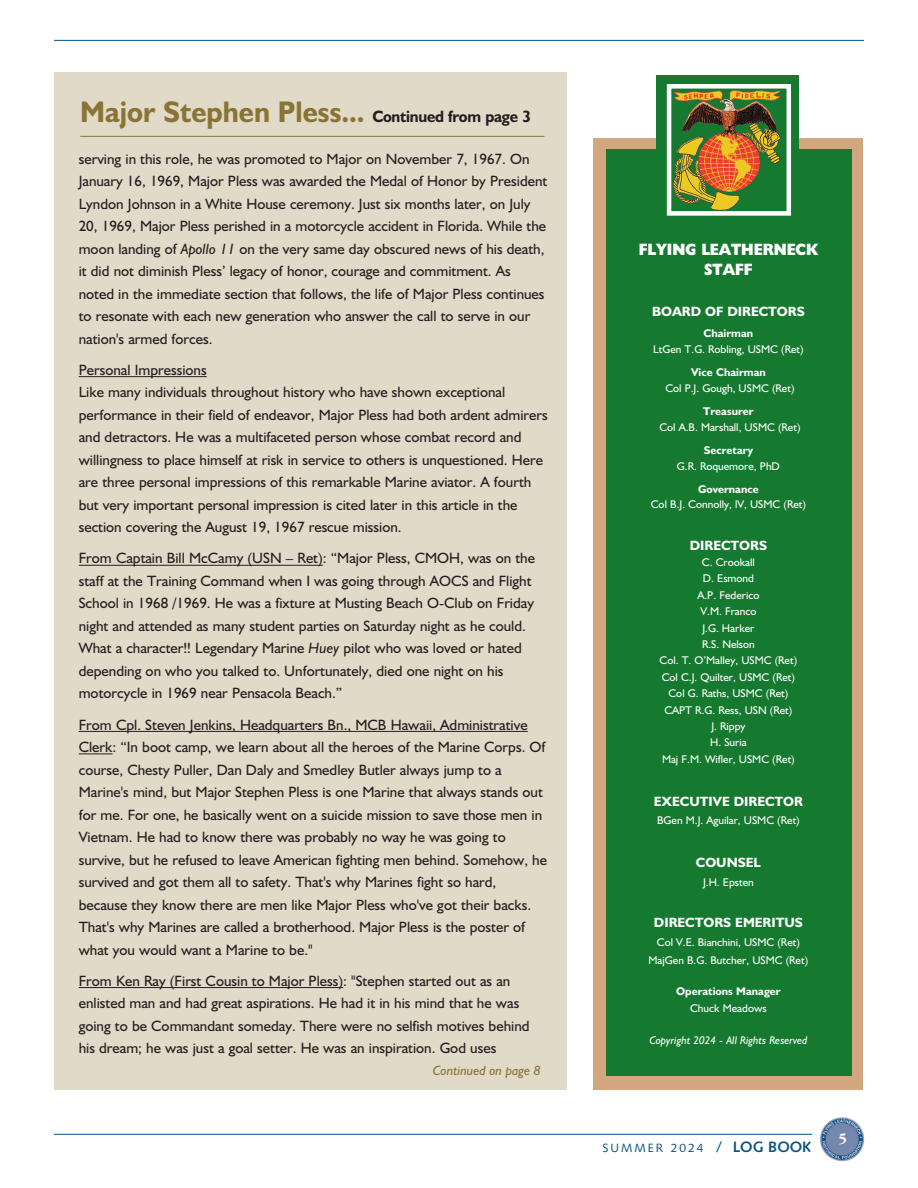
<style>
.page{position:relative;width:918px;height:1188px;background:#fff}
.page>*{position:absolute;margin:0;border:0;box-sizing:border-box;transform-origin:0 0}
.t1{font:700 30px "Humanist 521 BT";color:#897436;scale:.95 1}
.t2{font:800 16.5px/19.8px "Humanist 521 BT";color:#fff;text-align:center;scale:.9 1}
.t3{font:15px/22.5px "Humanist 521 BT";color:#231f20}
.t4{font:700 15px "Garamond";color:#fff}
.t5{font:700 13.5px "Humanist 521 BT";color:#fff}
.t6{font:italic 13.5px "Humanist 521 BT";color:#897436}
.t7{font:12px "Syntax";letter-spacing:.165em;color:#0a5283}
.t8{font:11.25px/16.4px "Humanist 521 BT";color:#fff;text-align:center}
.t9{font:700 11.25px "Humanist 521 BT";color:#fff}
.t10{font:italic 11.25px "Humanist 521 BT";color:#fff}
.s1{font-size:16.5px;color:#231f20}
.s2{font-style:italic}
.s3{font-size:15px}
.s4{font-weight:700;font-size:15px}
</style>
<div class="page">
<div style="left:54px;top:72px;width:513px;height:1018px;background:#e2dac8"></div>
<hr style="left:54px;top:1134px;width:758px;height:1px;background:#0a5283">
<img style="left:820px;top:1117px;width:45px;height:44px">
<hr style="left:54px;top:40px;width:810px;height:1px;background:#0a5283">
<hr style="left:79px;top:376px;width:128px;height:1px;background:#231f20">
<hr style="left:79px;top:565px;width:244px;height:1px;background:#231f20">
<hr style="left:79px;top:731px;width:449px;height:1px;background:#231f20">
<hr style="left:79px;top:753px;width:34px;height:1px;background:#231f20">
<hr style="left:79px;top:987px;width:264px;height:1px;background:#231f20">
<hr style="left:80px;top:136px;width:464px;height:1px;background:#897436">
<div style="left:593px;top:138px;width:270px;height:952px;background:#d2a780"></div>
<div style="left:606px;top:149px;width:246px;height:927px;background:#157a2f"></div>
<div style="left:656px;top:75px;width:143px;height:140px;background:#157a2f"></div>
<img style="left:673px;top:90px;width:108px;height:121px">
<div style="left:667px;top:84px;width:124px;height:132px;border:4px solid #fff"></div>
<h1 class="t1" style="left:80px;top:102px;width:476px">Major Stephen Pless... <span class="s1">Continued from page 3</span></h1>
<p class="t3" style="left:79px;top:149px;width:470px">serving in this role, he was promoted to Major on November 7, 1967. On January 16, 1969, Major Pless was awarded the Medal of Honor by President Lyndon Johnson in a White House ceremony. Just six months later, on July 20, 1969, Major Pless perished in a motorcycle accident in Florida. While the moon landing of <span class="s2">Apollo 11</span> on the very same day obscured news of his death, it did not diminish Pless’ legacy of honor, courage and commitment. As noted in the immediate section that follows, the life of Major Pless continues to resonate with each new generation who answer the call to serve in our nation's armed forces.</p>
<p class="t3" style="left:79px;top:360px;width:471px">Personal Impressions<br>Like many individuals throughout history who have shown exceptional performance in their field of endeavor, Major Pless had both ardent admirers and detractors. He was a multifaceted person whose combat record and willingness to place himself at risk in service to others is unquestioned. Here are three personal impressions of this remarkable Marine aviator. A fourth but very important personal impression is cited later in this article in the section covering the August 19, 1967 rescue mission.</p>
<p class="t3" style="left:79px;top:549px;width:458px">From Captain Bill McCamy (USN – Ret): “Major Pless, CMOH, was on the staff at the Training Command when I was going through AOCS and Flight School in 1968 /1969. He was a fixture at Musting Beach O-Club on Friday night and attended as many student parties on Saturday night as he could.<br>What a character!! Legendary Marine <span class="s2">Huey</span> pilot who was loved or hated depending on who you talked to. Unfortunately, died one night on his motorcycle in 1969 near Pensacola Beach.”</p>
<p class="t3" style="left:79px;top:715px;width:470px">From Cpl. Steven Jenkins, Headquarters Bn., MCB Hawaii, Administrative Clerk: “In boot camp, we learn about all the heroes of the Marine Corps. Of course, Chesty Puller, Dan Daly and Smedley Butler always jump to a Marine's mind, but Major Stephen Pless is one Marine that always stands out for me. For one, he basically went on a suicide mission to save those men in Vietnam. He had to know there was probably no way he was going to survive, but he refused to leave American fighting men behind. Somehow, he survived and got them all to safety. That's why Marines fight so hard, because they know there are men like Major Pless who've got their backs.<br>That's why Marines are called a brotherhood. Major Pless is the poster of what you would want a Marine to be."</p>
<p class="t3" style="left:79px;top:971px;width:452px">From Ken Ray (First Cousin to Major Pless): "Stephen started out as an enlisted man and had great aspirations. He had it in his mind that he was going to be Commandant someday. There were no selfish motives behind his dream; he was just a goal setter. He was an inspiration. God uses</p>
<p class="t6" style="left:433px;top:1066px;width:109px">Continued on page 8</p>
<p class="t2" style="left:639px;top:242px;width:201px">FLYING LEATHERNECK<br>STAFF</p>
<p class="t5" style="left:652px;top:307px;width:154px">BOARD OF DIRECTORS</p>
<p class="t9" style="left:704px;top:330px;width:51px">Chairman</p>
<p class="t8" style="left:653px;top:342px;width:152px">LtGen T.G. Robling, USMC (Ret)</p>
<p class="t9" style="left:691px;top:369px;width:76px">Vice Chairman</p>
<p class="t8" style="left:665px;top:381px;width:131px">Col P.J. Gough, USMC (Ret)</p>
<p class="t9" style="left:703px;top:407px;width:52px">Treasurer</p>
<p class="t8" style="left:659px;top:420px;width:143px">Col A.B. Marshall, USMC (Ret)</p>
<p class="t9" style="left:704px;top:446px;width:51px">Secretary</p>
<p class="t8" style="left:677px;top:459px;width:105px">G.R. Roquemore, PhD</p>
<p class="t9" style="left:698px;top:485px;width:62px">Governance</p>
<p class="t8" style="left:651px;top:498px;width:157px">Col B.J. Connolly, lV, USMC (Ret)</p>
<p class="t5" style="left:690px;top:540px;width:79px">DIRECTORS</p>
<p class="t8" style="left:660px;top:555px;width:139px">C. Crookall<br>D. Esmond<br>A.P. Federico<br>V.M. Franco<br>J.G. Harker<br>R.S. Nelson<br>Col. T. O’Malley, USMC (Ret)<br>Col C.J. Quilter, USMC (Ret)<br>Col G. Raths, USMC (Ret)<br>CAPT R.G. Ress, USN (Ret)<br>J. Rippy<br>H. Suria<br>Maj F.M. Wifler, USMC (Ret)</p>
<p class="t5" style="left:654px;top:796px;width:151px">EXECUTIVE DIRECTOR</p>
<p class="t8" style="left:657px;top:813px;width:144px">BGen M.J. Aguilar, USMC (Ret)</p>
<p class="t5" style="left:696px;top:858px;width:66px">COUNSEL</p>
<p class="t8" style="left:703px;top:875px;width:52px">J.H. Epsten</p>
<p class="t5" style="left:654px;top:917px;width:150px">DIRECTORS EMERITUS</p>
<p class="t8" style="left:649px;top:935px;width:161px;line-height:17.9px">Col V.E. Bianchini, USMC (Ret)<br>MajGen B.G. Butcher, USMC (Ret)</p>
<p class="t9" style="left:676px;top:987px;width:106px">Operations Manager</p>
<p class="t8" style="left:690px;top:1001px;width:78px">Chuck Meadows</p>
<p class="t10" style="left:649px;top:1036px;width:159px">Copyright 2024 - All Rights Reserved</p>
<p class="t7" style="left:603px;top:1143px;width:210px">SUMMER 2024 <span class="s3">/</span> <span class="s4">LOG BOOK</span></p>
<p class="t4" style="left:838px;top:1129px;width:10px">5</p>
</div>
